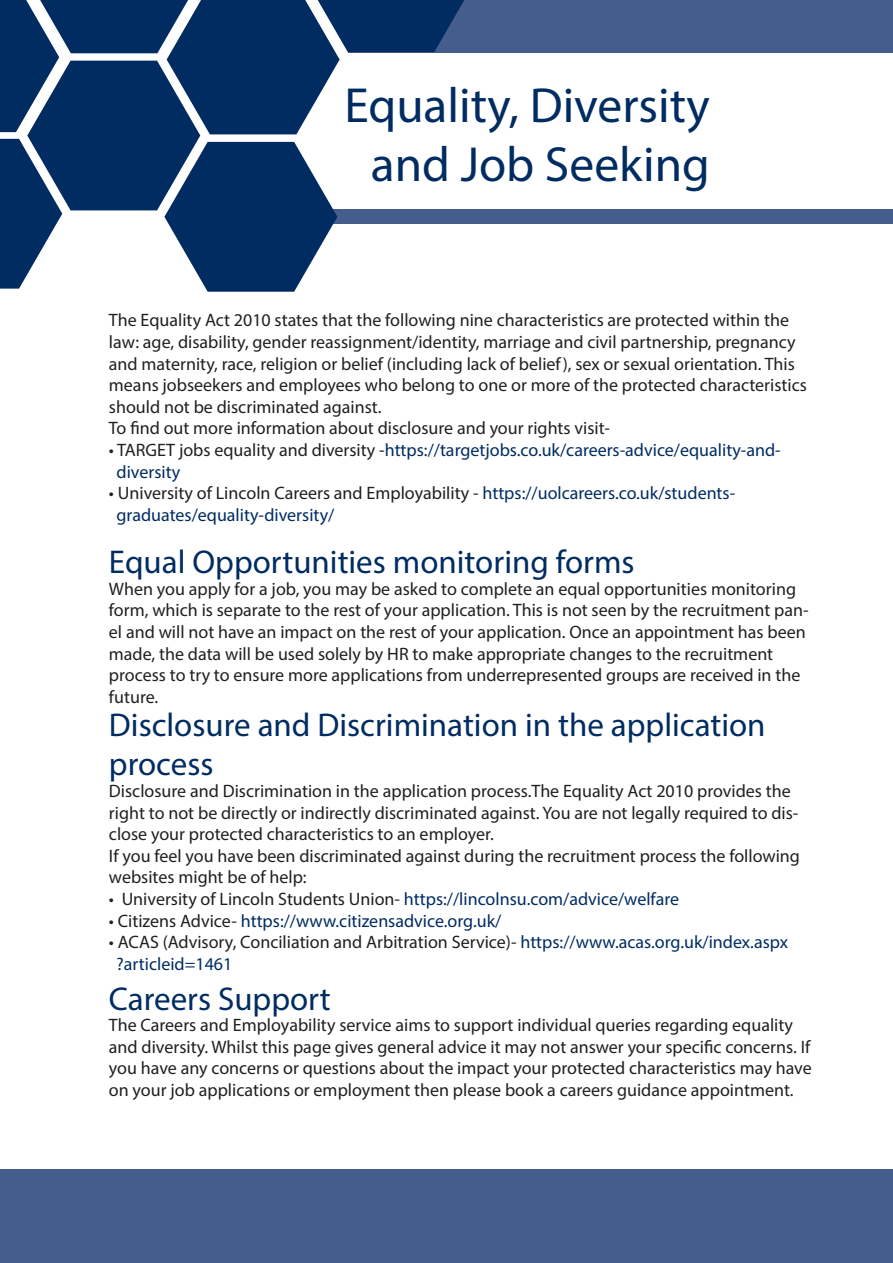
<style>
.page{position:relative;width:893px;height:1263px;background:#fff}
.page>*{position:absolute;margin:0;border:0;box-sizing:border-box;transform-origin:0 0}
.Header_One{font:49.5px "Myriad Pro";color:#002c62}
.Header_Two{font:33px/39.6px "Myriad Pro";color:#002c62}
.Header_Two-2{font:18px/21.6px "Myriad Pro";color:#231f20}
.Sm_Body_Text{font:18px/21.6px "Myriad Pro";color:#231f20}
.Sm_Body_Text-2{font:18px/21.6px "Myriad Pro";color:#002c62}
.Header_Two-3{font:18px "Myriad Pro";color:#002c62}
.s1{color:#231f20}
.s2{color:#002c62}
</style>
<div class="page">
<div style="left:294px;top:210px;width:599px;height:14px;background:#445d8c"></div>
<div style="left:349px;top:0;width:544px;height:52px;background:#445d8c"></div>
<svg style="left:0;top:0;width:464px;height:292px"></svg>
<div style="left:0;top:1169px;width:893px;height:94px;background:#445d8c"></div>
<p class="Header_One" style="left:344px;top:75px;width:367px">Equality, Diversity</p>
<p class="Header_One" style="left:371px;top:134px;width:340px">and Job Seeking</p>
<p class="Sm_Body_Text" style="left:109px;top:309px;width:699px">The Equality Act 2010 states that the following nine characteristics are protected within the law: age, disability, gender reassignment/identity, marriage and civil partnership, pregnancy and maternity, race, religion or belief (including lack of belief), sex or sexual orientation. This means jobseekers and employees who belong to one or more of the protected characteristics should not be discriminated against.</p>
<p class="Sm_Body_Text" style="left:109px;top:417px;width:503px">To find out more information about disclosure and your rights visit-</p>
<p class="Sm_Body_Text-2" style="left:117px;top:439px;width:666px;text-indent:-8px"><span class="s1">• TARGET jobs equality and diversity -</span>https://targetjobs.co.uk/careers-advice/equality-and&shy;diversity</p>
<p class="Sm_Body_Text-2" style="left:117px;top:482px;width:620px;text-indent:-8px"><span class="s1">• University of Lincoln Careers and Employability -</span> https://uolcareers.co.uk/students&shy;graduates/equality-diversity/</p>
<p class="Header_Two" style="left:109px;top:542px;width:527px">Equal Opportunities monitoring forms</p>
<p class="Header_Two-2" style="left:109px;top:578px;width:701px">When you apply for a job, you may be asked to complete an equal opportunities monitoring form, which is separate to the rest of your application. This is not seen by the recruitment pan&shy;el and will not have an impact on the rest of your application. Once an appointment has been made, the data will be used solely by HR to make appropriate changes to the recruitment process to try to ensure more applications from underrepresented groups are received in the future.</p>
<p class="Header_Two" style="left:109px;top:704px;width:658px">Disclosure and Discrimination in the application process</p>
<p class="Header_Two-2" style="left:109px;top:780px;width:693px">Disclosure and Discrimination in the application process.The Equality Act 2010 provides the right to not be directly or indirectly discriminated against. You are not legally required to dis&shy;close your protected characteristics to an employer.<br>If you feel you have been discriminated against during the recruitment process the following websites might be of help:</p>
<p class="Header_Two-3" style="left:109px;top:888px;width:572px"><span class="s1">• University of Lincoln Students Union-</span> https://lincolnsu.com/advice/welfare</p>
<p class="Header_Two-3" style="left:109px;top:909px;width:394px"><span class="s1">• Citizens Advice-</span> https://www.citizensadvice.org.uk/</p>
<p class="Header_Two-2" style="left:117px;top:931px;width:673px;text-indent:-8px">• ACAS (Advisory, Conciliation and Arbitration Service)- <span class="s2">https://www.acas.org.uk/index.aspx ?articleid=1461</span></p>
<p class="Header_Two" style="left:109px;top:978px;width:223px">Careers Support</p>
<p class="Header_Two-2" style="left:109px;top:1014px;width:704px">The Careers and Employability service aims to support individual queries regarding equality and diversity. Whilst this page gives general advice it may not answer your specific concerns. If you have any concerns or questions about the impact your protected characteristics may have on your job applications or employment then please book a careers guidance appointment.</p>
</div>
